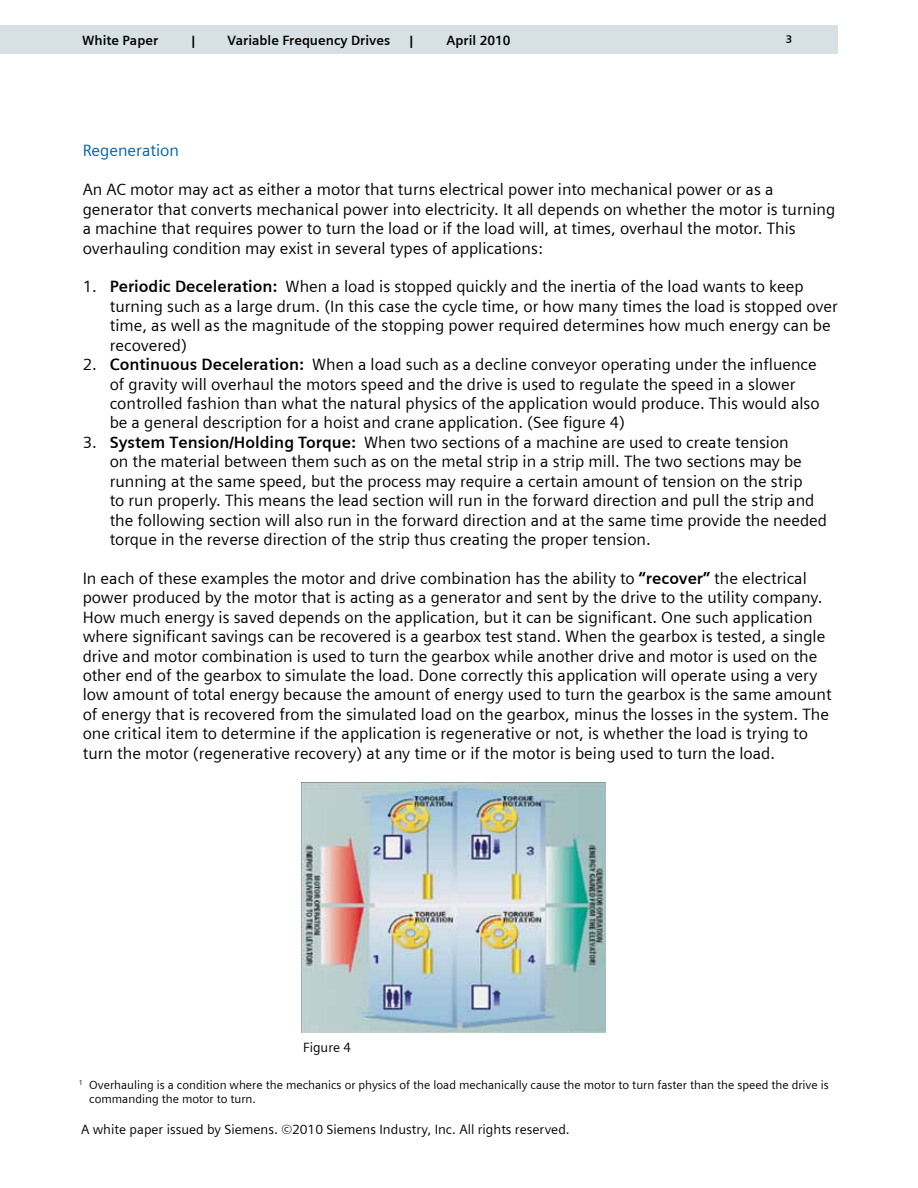
<style>
.page{position:relative;width:918px;height:1188px;background:#fff}
.page>*{position:absolute;margin:0;border:0;box-sizing:border-box;transform-origin:0 0}
.t1{font:16.5px/19.5px "Siemens Sans";color:#000}
.t2{font:16.5px "Siemens Sans";color:#0061af}
.t3{font:13.5px "Siemens Sans";color:#000}
.t4{font:700 13.5px "Siemens Sans";color:#000}
.t5{font:12px/14.4px "Siemens Sans";color:#000}
.t6{font:700 11.25px "Siemens Sans";color:#000}
.s1{font-weight:700}
</style>
<div class="page">
<div style="left:0;top:26px;width:838px;height:28px;background:#d7e1e5"></div>
<img style="left:302px;top:782px;width:303px;height:250px">
<p class="t4" style="left:82px;top:33px;width:78px">White Paper</p>
<p class="t4" style="left:192px;top:33px;width:5px">|</p>
<p class="t4" style="left:228px;top:33px;width:164px">Variable Frequency Drives</p>
<p class="t4" style="left:409px;top:33px;width:5px">|</p>
<p class="t4" style="left:447px;top:33px;width:66px">April 2010</p>
<p class="t6" style="left:786px;top:33px;width:8px">3</p>
<p class="t2" style="left:83px;top:141px;width:98px">Regeneration</p>
<p class="t1" style="left:83px;top:180px;width:754px">An AC motor may act as either a motor that turns electrical power into mechanical power or as a generator that converts mechanical power into electricity. It all depends on whether the motor is turning a machine that requires power to turn the load or if the load will, at times, overhaul the motor. This overhauling condition may exist in several types of applications:</p>
<p class="t1" style="left:110px;top:277px;width:730px;text-indent:-27px">1. <span class="s1">Periodic Deceleration:</span> When a load is stopped quickly and the inertia of the load wants to keep turning such as a large drum. (In this case the cycle time, or how many times the load is stopped over time, as well as the magnitude of the stopping power required determines how much energy can be recovered)</p>
<p class="t1" style="left:110px;top:355px;width:712px;text-indent:-27px">2. <span class="s1">Continuous Deceleration:</span> When a load such as a decline conveyor operating under the influence of gravity will overhaul the motors speed and the drive is used to regulate the speed in a slower controlled fashion than what the natural physics of the application would produce. This would also be a general description for a hoist and crane application. (See figure 4)</p>
<p class="t1" style="left:110px;top:433px;width:719px;text-indent:-27px">3. <span class="s1">System Tension/Holding Torque:</span> When two sections of a machine are used to create tension<br>on the material between them such as on the metal strip in a strip mill. The two sections may be running at the same speed, but the process may require a certain amount of tension on the strip<br>to run properly. This means the lead section will run in the forward direction and pull the strip and the following section will also run in the forward direction and at the same time provide the needed torque in the reverse direction of the strip thus creating the proper tension.</p>
<p class="t1" style="left:83px;top:569px;width:751px">In each of these examples the motor and drive combination has the ability to <span class="s1">“recover”</span> the electrical power produced by the motor that is acting as a generator and sent by the drive to the utility company.<br>How much energy is saved depends on the application, but it can be significant. One such application where significant savings can be recovered is a gearbox test stand. When the gearbox is tested, a single drive and motor combination is used to turn the gearbox while another drive and motor is used on the other end of the gearbox to simulate the load. Done correctly this application will operate using a very low amount of total energy because the amount of energy used to turn the gearbox is the same amount of energy that is recovered from the simulated load on the gearbox, minus the losses in the system. The one critical item to determine if the application is regenerative or not, is whether the load is trying to turn the motor (regenerative recovery) at any time or if the motor is being used to turn the load.</p>
<p class="t3" style="left:303px;top:1040px;width:50px">Figure 4</p>
<p class="t5" style="left:89px;top:1077px;width:741px;text-indent:-10px"><sup>1</sup> Overhauling is a condition where the mechanics or physics of the load mechanically cause the motor to turn faster than the speed the drive is commanding the motor to turn.</p>
<p class="t3" style="left:81px;top:1122px;width:490px">A white paper issued by Siemens. ©2010 Siemens Industry, Inc. All rights reserved.</p>
</div>
